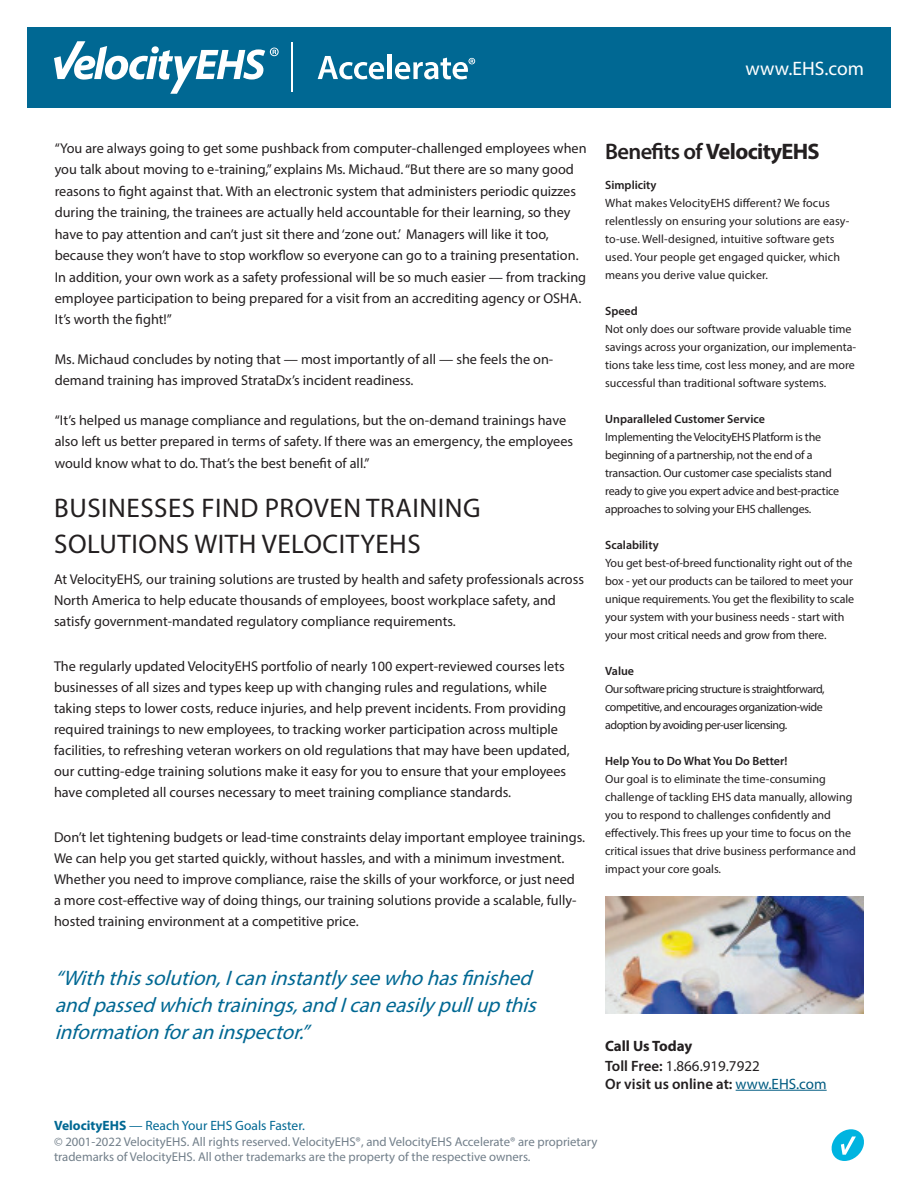
<style>
.page{position:relative;width:918px;height:1188px;background:#fff}
.page>*{position:absolute;margin:0;border:0;box-sizing:border-box;transform-origin:0 0}
.t1{font:27px/36px "Myriad Pro";letter-spacing:.02em;color:#231f20}
.t2{font:700 22.5px "Myriad Pro";letter-spacing:-.03em;color:#231f20}
.t3{font:italic 21px/27px "Myriad Pro";color:#006893}
.t4{font:19.5px "Myriad Pro";color:#fff}
.BODY____Text_10_12{font:600 15px "Myriad Pro";color:#231f20}
.BODY____Text_10_12-2{font:15px "Myriad Pro";color:#231f20}
.BODY___Subheader_10{font:700 15px "Myriad Pro";letter-spacing:-.005em;color:#231f20}
.t5{font:14.25px/21px "Myriad Pro";color:#231f20}
.t6{font:13.5px "Myriad Pro";color:#006893}
.t7{font:12.75px/15px "Myriad Pro";color:#727f8a}
.t8{font:12px/18px "Myriad Pro";letter-spacing:-.005em;color:#231f20}
.t9{font:12px/18px "Myriad Pro";letter-spacing:-.04em;color:#231f20}
.t10{font:600 12px "Myriad Pro";color:#231f20}
.s1{font-style:italic}
.s2{font-weight:600}
.s3{font-weight:400;color:#005b81}
.s4{font-weight:700}
</style>
<div class="page">
<div style="left:27px;top:27px;width:864px;height:81px;background:#006893"></div>
<svg style="left:832px;top:1129px;width:32px;height:32px"></svg>
<svg style="left:54px;top:41px;width:225px;height:53px"></svg>
<hr style="left:291px;top:43px;width:1px;height:49px;background:#fff">
<svg style="left:318px;top:56px;width:66px;height:23px"></svg>
<div style="left:387px;top:55px;width:5px;height:24px;background:#fff"></div>
<svg style="left:395px;top:58px;width:80px;height:21px"></svg>
<img style="left:605px;top:896px;width:259px;height:117px">
<hr style="left:736px;top:1090px;width:91px;height:1px;background:#005b81">
<h3 class="t4" style="left:746px;top:57px;width:120px">www.EHS.com</h3>
<p class="t5" style="left:55px;top:137px;width:533px;line-height:21.5px">“You are always going to get some pushback from computer-challenged employees when you talk about moving to e-training,” explains Ms. Michaud. “But there are so many good reasons to fight against that. With an electronic system that administers periodic quizzes during the training, the trainees are actually held accountable for their learning, so they have to pay attention and can’t just sit there and ‘zone out.’ Managers will like it too, because they won’t have to stop workflow so everyone can go to a training presentation.<br>In addition, your own work as a safety professional will be so much easier — from tracking employee participation to being prepared for a visit from an accrediting agency or OSHA.<br>It’s worth the fight!”</p>
<p class="t5" style="left:55px;top:348px;width:500px;line-height:21.5px">Ms. Michaud concludes by noting that — most importantly of all — she feels the on&shy;demand training has improved StrataDx’s incident readiness.</p>
<p class="t5" style="left:55px;top:409px;width:520px;line-height:21.5px">“It’s helped us manage compliance and regulations, but the on-demand trainings have also left us better prepared in terms of safety. If there was an emergency, the employees would know what to do. That’s the best benefit of all.”</p>
<p class="t1" style="left:54px;top:489px;width:428px">BUSINESSES FIND PROVEN TRAINING<br>SOLUTIONS WITH VELOCITYEHS</p>
<p class="t5" style="left:54px;top:568px;width:532px">At VelocityEHS<span class="s1">,</span> our training solutions are trusted by health and safety professionals across<br>North America to help educate thousands of employees, boost workplace safety, and satisfy government-mandated regulatory compliance requirements.</p>
<p class="t5" style="left:54px;top:655px;width:517px">The regularly updated VelocityEHS portfolio of nearly 100 expert-reviewed courses lets businesses of all sizes and types keep up with changing rules and regulations, while taking steps to lower costs, reduce injuries, and help prevent incidents. From providing required trainings to new employees, to tracking worker participation across multiple facilities, to refreshing veteran workers on old regulations that may have been updated, our cutting-edge training solutions make it easy for you to ensure that your employees have completed all courses necessary to meet training compliance standards.</p>
<p class="t5" style="left:54px;top:826px;width:533px">Don’t let tightening budgets or lead-time constraints delay important employee trainings.<br>We can help you get started quickly, without hassles, and with a minimum investment.<br>Whether you need to improve compliance, raise the skills of your workforce, or just need a more cost-effective way of doing things, our training solutions provide a scalable, fully&shy;hosted training environment at a competitive price.</p>
<p class="t3" style="left:55px;top:964px;width:490px">“Withthissolution,Icaninstantlyseewhohasfinished andpassedwhichtrainings,andIcaneasilypullupthis informationforaninspector.”</p>
<p class="t2" style="left:605px;top:137px;width:216px"><span class="s2">Benefits of</span> VelocityEHS</p>
<p class="t10" style="left:605px;top:177px;width:53px">Simplicity</p>
<p class="t8" style="left:605px;top:193px;width:246px">What makes VelocityEHS different? We focus relentlessly on ensuring your solutions are easy&shy;to-use. Well-designed, intuitive software gets used. Your people get engaged quicker, which means you derive value quicker.</p>
<p class="t10" style="left:605px;top:303px;width:34px">Speed</p>
<p class="t8" style="left:605px;top:319px;width:253px">Not only does our software provide valuable time savings across your organization, our implementa&shy;tions take less time, cost less money, and are more successful than traditional software systems.</p>
<p class="t10" style="left:605px;top:411px;width:161px">Unparalleled Customer Service</p>
<p class="t8" style="left:605px;top:427px;width:217px">Implementing the VelocityEHS Platform is the beginning of a partnership, not the end of a</p>
<p class="t8" style="left:605px;top:463px;width:228px">transaction. Our customer case specialists stand</p>
<p class="t8" style="left:605px;top:481px;width:236px">ready to give you expert advice and best-practice approaches to solving your EHS challenges.</p>
<p class="t10" style="left:605px;top:537px;width:55px">Scalability</p>
<p class="t8" style="left:605px;top:553px;width:251px">You get best-of-breed functionality right out of the box - yet our products can be tailored to meet your unique requirements. You get the flexibility to scale your system with your business needs - start with your most critical needs and grow from there.</p>
<p class="t10" style="left:605px;top:663px;width:30px">Value</p>
<p class="t9" style="left:605px;top:679px;width:221px">Our software pricing structure is straightforward, competitive, and encourages organization-wide adoption by avoiding per-user licensing.</p>
<p class="t10" style="left:605px;top:753px;width:184px">Help You to Do What You Do Better!</p>
<p class="t8" style="left:605px;top:769px;width:252px">Our goal is to eliminate the time-consuming challenge of tackling EHS data manually, allowing you to respond to challenges confidently and effectively. This frees up your time to focus on the critical issues that drive business performance and impact your core goals.</p>
<p class="BODY___Subheader_10" style="left:605px;top:1036px;width:89px">Call Us Today</p>
<p class="BODY____Text_10_12-2" style="left:605px;top:1056px;width:156px"><span class="s2">Toll Free:</span> 1.866.919.7922</p>
<p class="BODY____Text_10_12" style="left:605px;top:1074px;width:223px">Or visit us online at: <span class="s3">www.EHS.com</span></p>
<p class="t6" style="left:54px;top:1117px;width:252px"><span class="s4">VelocityEHS</span> — Reach Your EHS Goals Faster.</p>
<p class="t7" style="left:54px;top:1134px;width:545px">© 2001-2022 VelocityEHS. All rights reserved. VelocityEHS®, and VelocityEHS Accelerate® are proprietary trademarks of VelocityEHS. All other trademarks are the property of the respective owners.</p>
</div>
